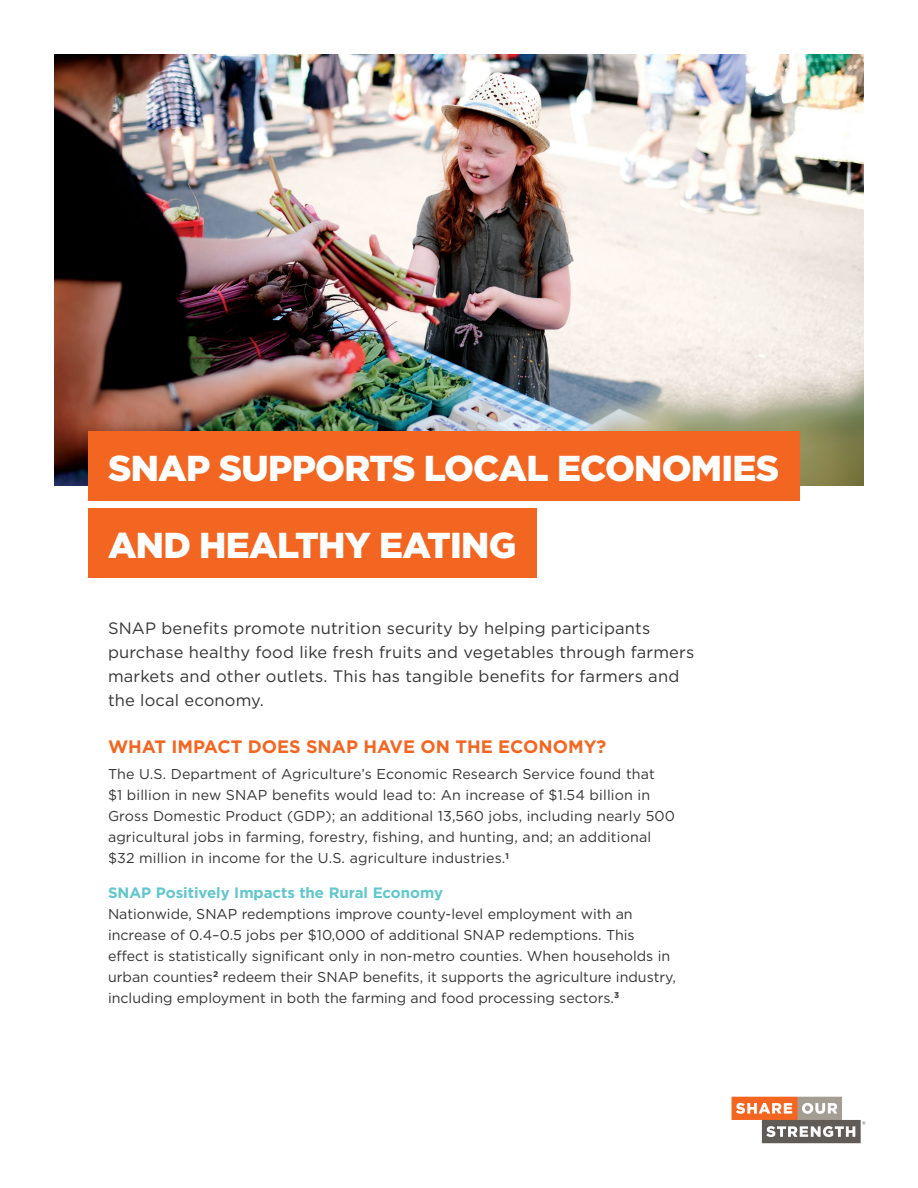
<style>
.page{position:relative;width:918px;height:1188px;background:#fff}
.page>*{position:absolute;margin:0;border:0;box-sizing:border-box;transform-origin:0 0}
.Heading_1{font:900 36px "Gotham";letter-spacing:-.02em;color:#fff}
.Heading_2{font:700 18px "Gotham";color:#f36621}
.Body_-_Intro{font:16.5px/24px "Gotham";letter-spacing:.01em;color:#363536}
.Heading_3{font:700 15px "Gotham";color:#60c7cc}
.Body{font:14.25px/21px "Gotham";color:#363536}
</style>
<div class="page">
<img style="left:54px;top:54px;width:810px;height:432px">
<div style="left:88px;top:432px;width:712px;height:69px;background:#f36621"></div>
<div style="left:88px;top:508px;width:449px;height:70px;background:#f36621"></div>
<img style="left:731px;top:1096px;width:135px;height:48px">
<p class="Heading_1" style="left:108px;top:443px;width:673px">SNAP SUPPORTS LOCAL ECONOMIES</p>
<p class="Heading_1" style="left:108px;top:520px;width:410px">AND HEALTHY EATING</p>
<p class="Body_-_Intro" style="left:108px;top:616px;width:588px">SNAP benefits promote nutrition security by helping participants purchase healthy food like fresh fruits and vegetables through farmers markets and other outlets. This has tangible benefits for farmers and the local economy.</p>
<p class="Heading_2" style="left:108px;top:735px;width:500px">WHAT IMPACT DOES SNAP HAVE ON THE ECONOMY?</p>
<p class="Body" style="left:108px;top:764px;width:569px">The U.S. Department of Agriculture’s Economic Research Service found that<br>$1 billion in new SNAP benefits would lead to: An increase of $1.54 billion in Gross Domestic Product (GDP); an additional 13,560 jobs, including nearly 500 agricultural jobs in farming, forestry, fishing, and hunting, and; an additional $32 million in income for the U.S. agriculture industries.<sup>1</sup></p>
<p class="Heading_3" style="left:108px;top:883px;width:337px">SNAP Positively Impacts the Rural Economy</p>
<p class="Body" style="left:108px;top:903px;width:569px">Nationwide, SNAP redemptions improve county-level employment with an increase of 0.4–0.5 jobs per $10,000 of additional SNAP redemptions. This effect is statistically significant only in non-metro counties. When households in urban counties<sup>2</sup> redeem their SNAP benefits, it supports the agriculture industry, including employment in both the farming and food processing sectors.<sup>3</sup></p>
</div>
